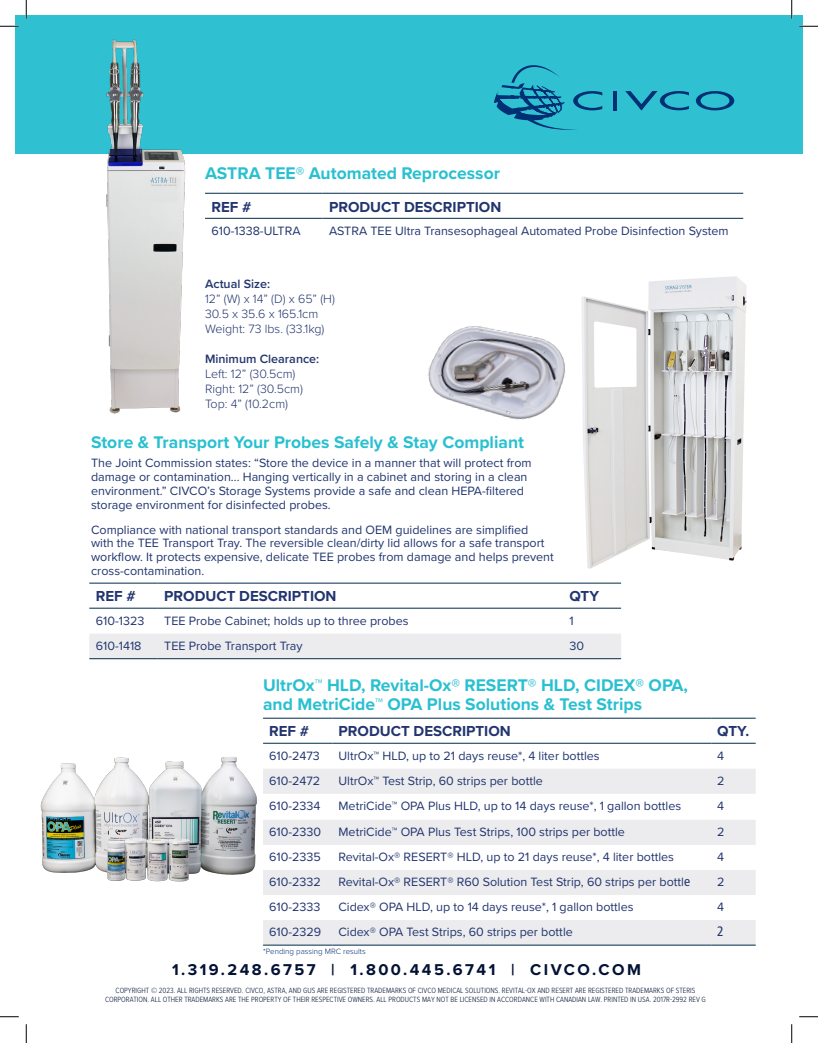
<style>
.page{position:relative;width:818px;height:1043px;background:#fff}
.page>*{position:absolute;margin:0;border:0;box-sizing:border-box;transform-origin:0 0}
.t1{font:700 17.5px/18.8px "Proxima Nova";color:#29c0d1}
.t2{font:700 16.25px "Proxima Nova";letter-spacing:.15em;color:#021134}
.t3{font:700 15px "Proxima Nova";color:#22356f}
.t4{font:condensed 13.75px "Frutiger LT Std";color:#21366f}
.t5{font:12.5px "Proxima Nova";color:#22356f}
.t6{font:12.5px/13.8px "Proxima Nova";color:#21366f}
.t7{font:300 12.5px "Proxima Nova";color:#22356e}
.t8{font:600 12.5px "Proxima Nova";color:#22356e}
.t9{font:300 8px "Proxima Nova";color:#002f73}
.t10{font:300 7.75px/8.5px "Proxima Nova Cond";color:#021134;text-align:center}
.s1{font-family:"Frutiger LT Std";font-stretch:condensed;font-size:13.75px;color:#21366f}
</style>
<div class="page">
<div style="left:15px;top:15px;width:787px;height:138px;background:#2fc0d1"></div>
<svg style="left:494px;top:65px;width:108px;height:65px"></svg>
<hr style="left:613px;top:91px;width:3px;height:19px;background:#002f73">
<svg style="left:625px;top:91px;width:64px;height:19px"></svg>
<svg style="left:695px;top:91px;width:39px;height:19px"></svg>
<img style="left:75px;top:39px;width:126px;height:375px">
<img style="left:570px;top:276px;width:177px;height:308px">
<hr style="left:205px;top:193px;width:117px;height:1px;background:#002b49">
<hr style="left:322px;top:193px;width:421px;height:1px;background:#002b49">
<hr style="left:205px;top:218px;width:117px;height:1px;background:#002b49">
<hr style="left:322px;top:218px;width:421px;height:1px;background:#002b49">
<svg style="left:263px;top:769px;width:492px;height:175px;fill:#ececee"></svg>
<hr style="left:263px;top:944px;width:69px;height:1px;background:#002b48">
<hr style="left:332px;top:944px;width:379px;height:1px;background:#002b48">
<hr style="left:711px;top:944px;width:44px;height:1px;background:#002b48">
<hr style="left:263px;top:717px;width:69px;height:1px;background:#002b49">
<hr style="left:332px;top:717px;width:379px;height:1px;background:#002b49">
<hr style="left:711px;top:717px;width:44px;height:1px;background:#002b49">
<hr style="left:263px;top:742px;width:69px;height:1px;background:#002b49">
<hr style="left:332px;top:742px;width:379px;height:1px;background:#002b49">
<hr style="left:711px;top:742px;width:44px;height:1px;background:#002b49">
<img style="left:40px;top:742px;width:231px;height:152px">
<div style="left:89px;top:634px;width:532px;height:24px;background:#ececee"></div>
<hr style="left:89px;top:582px;width:69px;height:1px;background:#002b49">
<hr style="left:158px;top:582px;width:405px;height:1px;background:#002b49">
<hr style="left:563px;top:582px;width:58px;height:1px;background:#002b49">
<hr style="left:89px;top:607px;width:69px;height:1px;background:#002b49">
<hr style="left:158px;top:607px;width:405px;height:1px;background:#002b49">
<hr style="left:563px;top:607px;width:58px;height:1px;background:#002b49">
<hr style="left:89px;top:658px;width:69px;height:1px;background:#052a48">
<hr style="left:158px;top:658px;width:405px;height:1px;background:#052a48">
<hr style="left:563px;top:658px;width:58px;height:1px;background:#052a48">
<img style="left:427px;top:312px;width:147px;height:117px">
<svg style="left:0;top:25px;width:19px;height:2px"></svg>
<svg style="left:799px;top:25px;width:19px;height:2px"></svg>
<svg style="left:0;top:1016px;width:19px;height:1px"></svg>
<svg style="left:799px;top:1016px;width:19px;height:1px"></svg>
<svg style="left:25px;top:0;width:2px;height:19px"></svg>
<svg style="left:25px;top:1024px;width:2px;height:18px"></svg>
<svg style="left:791px;top:0;width:1px;height:19px"></svg>
<svg style="left:791px;top:1024px;width:1px;height:18px"></svg>
<p class="t1" style="left:205px;top:164px;width:296px">ASTRA TEE® Automated Reprocessor</p>
<p class="t3" style="left:211px;top:195px;width:42px">REF #</p>
<p class="t3" style="left:329px;top:195px;width:174px">PRODUCT DESCRIPTION</p>
<p class="t5" style="left:211px;top:221px;width:91px">610-1338-ULTRA</p>
<p class="t5" style="left:329px;top:221px;width:401px">ASTRA TEE Ultra Transesophageal Automated Probe Disinfection System</p>
<p class="t8" style="left:205px;top:275px;width:67px">Actual Size:</p>
<p class="t7" style="left:205px;top:290px;width:131px">12” (W) x 14” (D) x 65” (H)</p>
<p class="t7" style="left:205px;top:305px;width:115px">30.5 x 35.6 x 165.1cm</p>
<p class="t7" style="left:205px;top:320px;width:121px">Weight: 73 lbs. (33.1kg)</p>
<p class="t8" style="left:205px;top:350px;width:116px">Minimum Clearance:</p>
<p class="t7" style="left:205px;top:365px;width:92px">Left: 12” (30.5cm)</p>
<p class="t7" style="left:205px;top:380px;width:99px">Right: 12” (30.5cm)</p>
<p class="t7" style="left:205px;top:395px;width:84px">Top: 4” (10.2cm)</p>
<p class="t1" style="left:91px;top:432px;width:434px">Store &amp; Transport Your Probes Safely &amp; Stay Compliant</p>
<p class="t6" style="left:91px;top:456px;width:442px">The Joint Commission states: “Store the device in a manner that will protect from damage or contamination... Hanging vertically in a cabinet and storing in a clean environment.” CIVCO’s Storage Systems provide a safe and clean HEPA-filtered storage environment for disinfected probes.</p>
<p class="t6" style="left:91px;top:522px;width:464px">Compliance with national transport standards and OEM guidelines are simplified with the TEE Transport Tray. The reversible clean/dirty lid allows for a safe transport workflow. It protects expensive, delicate TEE probes from damage and helps prevent cross-contamination.</p>
<p class="t3" style="left:96px;top:585px;width:42px">REF #</p>
<p class="t3" style="left:164px;top:585px;width:174px">PRODUCT DESCRIPTION</p>
<p class="t3" style="left:569px;top:585px;width:31px">QTY</p>
<p class="t5" style="left:96px;top:611px;width:50px">610-1323</p>
<p class="t5" style="left:164px;top:611px;width:246px">TEE Probe Cabinet; holds up to three probes</p>
<p class="t6" style="left:569px;top:613px;width:6px">1</p>
<p class="t5" style="left:96px;top:636px;width:47px">610-1418</p>
<p class="t5" style="left:164px;top:636px;width:140px">TEE Probe Transport Tray</p>
<p class="t6" style="left:569px;top:638px;width:16px">30</p>
<p class="t1" style="left:263px;top:675px;width:426px">UltrOx™ HLD, Revital-Ox® RESERT® HLD, CIDEX® OPA, and MetriCide™ OPA Plus Solutions &amp; Test Strips</p>
<p class="t3" style="left:269px;top:719px;width:42px">REF #</p>
<p class="t3" style="left:338px;top:719px;width:174px">PRODUCT DESCRIPTION</p>
<p class="t3" style="left:717px;top:719px;width:34px">QTY.</p>
<p class="t5" style="left:269px;top:746px;width:52px">610-2473</p>
<p class="t5" style="left:338px;top:746px;width:263px">UltrOx™ HLD, up to 21 days reuse*, 4 liter bottles</p>
<p class="t5" style="left:717px;top:746px;width:8px">4</p>
<p class="t5" style="left:269px;top:771px;width:53px">610-2472</p>
<p class="t5" style="left:338px;top:771px;width:206px">UltrOx™ Test Strip, 60 strips per bottle</p>
<p class="t5" style="left:717px;top:771px;width:9px">2</p>
<p class="t5" style="left:269px;top:796px;width:53px">610-2334</p>
<p class="t5" style="left:338px;top:796px;width:344px">MetriCide™ OPA Plus HLD, up to 14 days reuse*, 1 gallon bottles</p>
<p class="t5" style="left:717px;top:796px;width:8px">4</p>
<p class="t5" style="left:269px;top:822px;width:53px">610-2330</p>
<p class="t5" style="left:338px;top:822px;width:288px">MetriCide™ OPA Plus Test Strips, 100 strips per bottle</p>
<p class="t5" style="left:717px;top:822px;width:9px">2</p>
<p class="t5" style="left:269px;top:847px;width:53px">610-2335</p>
<p class="t5" style="left:338px;top:847px;width:337px">Revital-Ox® RESERT® HLD, up to 21 days reuse*, 4 liter bottles</p>
<p class="t5" style="left:717px;top:847px;width:8px">4</p>
<p class="t5" style="left:269px;top:872px;width:53px">610-2332</p>
<p class="t5" style="left:338px;top:872px;width:353px">Revital-Ox® RESERT® R60 Solution Test Strip, 60 strips per bottl<span class="s1">e</span></p>
<p class="t5" style="left:717px;top:872px;width:9px">2</p>
<p class="t5" style="left:269px;top:897px;width:53px">610-2333</p>
<p class="t5" style="left:338px;top:897px;width:296px">Cidex® OPA HLD, up to 14 days reuse*, 1 gallon bottles</p>
<p class="t5" style="left:717px;top:897px;width:8px">4</p>
<p class="t5" style="left:269px;top:922px;width:54px">610-2329</p>
<p class="t5" style="left:338px;top:922px;width:236px">Cidex® OPA Test Strips, 60 strips per bottle</p>
<p class="t4" style="left:717px;top:923px;width:8px">2</p>
<p class="t2" style="left:172px;top:957px;width:470px">1.319.248.6757 | 1.800.445.6741 | CIVCO.COM</p>
<p class="t10" style="left:105px;top:985px;width:602px">COPYRIGHT © 2023. ALL RIGHTS RESERVED. CIVCO, ASTRA, AND GUS ARE REGISTERED TRADEMARKS OF CIVCO MEDICAL SOLUTIONS. REVITAL-OX AND RESERT ARE REGISTERED TRADEMARKS OF STERIS<br>CORPORATION. ALL OTHER TRADEMARKS ARE THE PROPERTY OF THEIR RESPECTIVE OWNERS. ALL PRODUCTS MAY NOT BE LICENSED IN ACCORDANCE WITH CANADIAN LAW. PRINTED IN USA. 2017R-2992 REV G</p>
<p class="t9" style="left:263px;top:945px;width:104px">*Pending passing MRC results</p>
</div>
